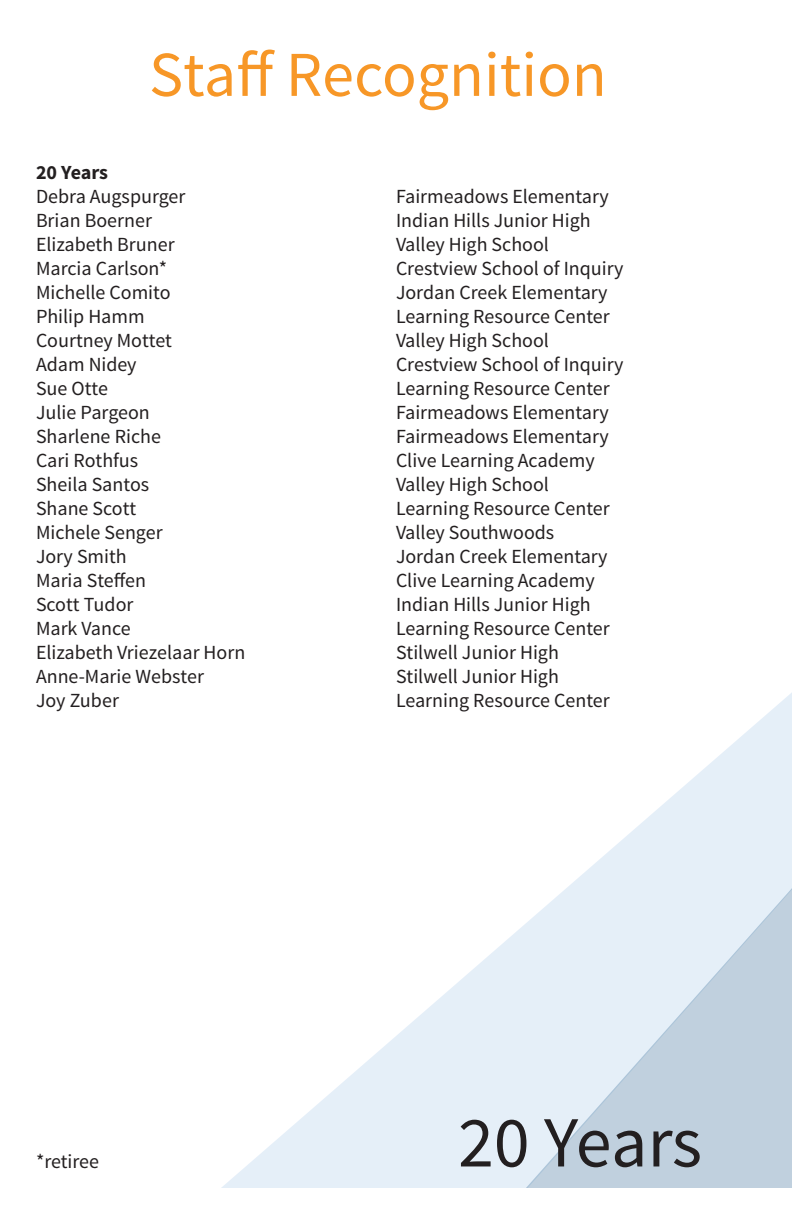
<style>
.page{position:relative;width:792px;height:1224px;background:#fff}
.page>*{position:absolute;margin:0;border:0;box-sizing:border-box;transform-origin:0 0}
.t1{font:72px "Source Sans Pro";letter-spacing:-.01em;color:#231f20}
.t2{font:64px "Source Sans Pro";color:#f79727}
.Heading{font:20px "Source Sans Pro";color:#231f20}
.t3{font:700 20px "Source Sans Pro";letter-spacing:-.01em;color:#231f20}
</style>
<div class="page">
<svg style="left:221px;top:923px;width:305px;height:265px"></svg>
<svg style="left:526px;top:693px;width:266px;height:495px;fill:#e5eff8"></svg>
<p class="t2" style="left:149px;top:35px;width:459px">Staff Recognition</p>
<p class="t3" style="left:36px;top:160px;width:74px">20 Years</p>
<p class="Heading" style="left:36px;top:184px;width:151px">Debra Augspurger</p>
<p class="Heading" style="left:396px;top:184px;width:214px">Fairmeadows Elementary</p>
<p class="Heading" style="left:36px;top:208px;width:118px">Brian Boerner</p>
<p class="Heading" style="left:396px;top:208px;width:196px">Indian Hills Junior High</p>
<p class="Heading" style="left:36px;top:232px;width:140px">Elizabeth Bruner</p>
<p class="Heading" style="left:396px;top:232px;width:155px">Valley High School</p>
<p class="Heading" style="left:36px;top:256px;width:133px">Marcia Carlson*</p>
<p class="Heading" style="left:396px;top:256px;width:229px">Crestview School of Inquiry</p>
<p class="Heading" style="left:36px;top:280px;width:136px">Michelle Comito</p>
<p class="Heading" style="left:396px;top:280px;width:213px">Jordan Creek Elementary</p>
<p class="Heading" style="left:36px;top:304px;width:110px">Philip Hamm</p>
<p class="Heading" style="left:396px;top:304px;width:215px">Learning Resource Center</p>
<p class="Heading" style="left:36px;top:328px;width:137px">Courtney Mottet</p>
<p class="Heading" style="left:396px;top:328px;width:155px">Valley High School</p>
<p class="Heading" style="left:36px;top:352px;width:102px">Adam Nidey</p>
<p class="Heading" style="left:396px;top:352px;width:229px">Crestview School of Inquiry</p>
<p class="Heading" style="left:36px;top:376px;width:74px">Sue Otte</p>
<p class="Heading" style="left:396px;top:376px;width:215px">Learning Resource Center</p>
<p class="Heading" style="left:36px;top:400px;width:115px">Julie Pargeon</p>
<p class="Heading" style="left:396px;top:400px;width:214px">Fairmeadows Elementary</p>
<p class="Heading" style="left:36px;top:424px;width:127px">Sharlene Riche</p>
<p class="Heading" style="left:396px;top:424px;width:214px">Fairmeadows Elementary</p>
<p class="Heading" style="left:36px;top:448px;width:104px">Cari Rothfus</p>
<p class="Heading" style="left:396px;top:448px;width:200px">Clive Learning Academy</p>
<p class="Heading" style="left:36px;top:472px;width:115px">Sheila Santos</p>
<p class="Heading" style="left:396px;top:472px;width:155px">Valley High School</p>
<p class="Heading" style="left:36px;top:496px;width:102px">Shane Scott</p>
<p class="Heading" style="left:396px;top:496px;width:215px">Learning Resource Center</p>
<p class="Heading" style="left:36px;top:520px;width:128px">Michele Senger</p>
<p class="Heading" style="left:396px;top:520px;width:160px">Valley Southwoods</p>
<p class="Heading" style="left:36px;top:544px;width:92px">Jory Smith</p>
<p class="Heading" style="left:396px;top:544px;width:213px">Jordan Creek Elementary</p>
<p class="Heading" style="left:36px;top:568px;width:112px">Maria Steffen</p>
<p class="Heading" style="left:396px;top:568px;width:200px">Clive Learning Academy</p>
<p class="Heading" style="left:36px;top:592px;width:99px">Scott Tudor</p>
<p class="Heading" style="left:396px;top:592px;width:196px">Indian Hills Junior High</p>
<p class="Heading" style="left:36px;top:616px;width:96px">Mark Vance</p>
<p class="Heading" style="left:396px;top:616px;width:215px">Learning Resource Center</p>
<p class="Heading" style="left:36px;top:640px;width:211px">Elizabeth Vriezelaar Horn</p>
<p class="Heading" style="left:396px;top:640px;width:164px">Stilwell Junior High</p>
<p class="Heading" style="left:36px;top:664px;width:170px">Anne-Marie Webster</p>
<p class="Heading" style="left:396px;top:664px;width:164px">Stilwell Junior High</p>
<p class="Heading" style="left:36px;top:688px;width:84px">Joy Zuber</p>
<p class="Heading" style="left:396px;top:688px;width:215px">Learning Resource Center</p>
<p class="Heading" style="left:36px;top:1149px;width:65px">*retiree</p>
<p class="t1" style="left:458px;top:1098px;width:245px">20 Years</p>
</div>
